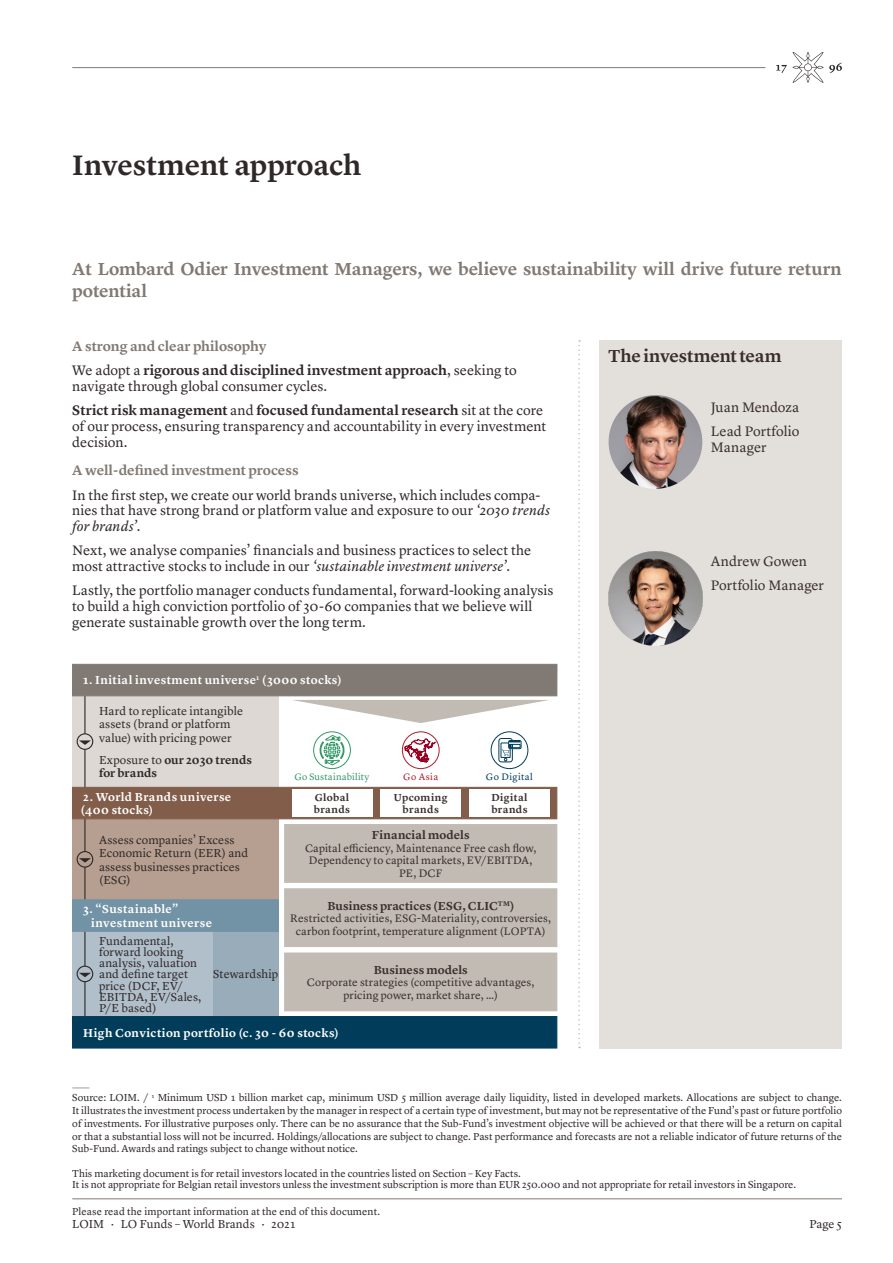
<style>
.page{position:relative;width:893px;height:1263px;background:#fff}
.page>*{position:absolute;margin:0;border:0;box-sizing:border-box;transform-origin:0 0}
.I_Rubriques{font:600 29.25px "Lyon Text";letter-spacing:-.005em;color:#2f2829}
.I_Titres{font:600 18px/21.3px "Lyon Text";letter-spacing:-.01em;color:#817973}
.I_Titres-2{font:600 18px "Lyon Text";letter-spacing:-.015em;color:#392e2c}
.I_Texte_de_base{font:14.25px/15.8px "Lyon Text";color:#2f2829}
.I_Texte_de_base-2{font:14.25px/15.8px "Lyon Text";letter-spacing:-.005em;color:#392e2c}
.I_Sous-titre{font:600 14.25px "Lyon Text";letter-spacing:-.005em;color:#817973}
.I_Texte_de_base-3{font:12px/11.2px "Lyon Text";letter-spacing:.005em;color:#2f2829}
.I_Texte_de_base-4{font:600 12px/13.5px "Lyon Text";letter-spacing:.03em;color:#fff}
.I_Texte_de_base-5{font:600 12px "Lyon Text";letter-spacing:.01em;color:#392e2c}
.I_Texte_de_base-6{font:600 12px/13.5px "Lyon Text";letter-spacing:.005em;color:#2f2829}
.I_Texte_de_base-7{font:11.25px/12.8px "Lyon Text";letter-spacing:.01em;color:#392e2c;text-align:center}
.I_Note_bas_de_page{font:10.5px/12.8px "Lyon Text";color:#2f2829}
.I_Texte_de_base-8{font:600 10.5px/11.2px "Lyon Text";letter-spacing:.035em;color:#392e2c}
.I_Texte_de_base-9{font:9.75px "Lyon Text";letter-spacing:.025em;color:#396}
.I_Texte_de_base-10{font:9.75px "Lyon Text";letter-spacing:.05em;color:#013d5a}
.I_Texte_de_base-11{font:9.75px "Lyon Text";letter-spacing:.045em;color:#af1e2a}
.s1{font-weight:600}
.s2{font-style:italic}
.s3{font-weight:400}
</style>
<div class="page">
<hr style="left:72px;top:67px;width:693px;height:1px;background:#817973">
<svg style="left:829px;top:63px;width:13px;height:10px"></svg>
<svg style="left:776px;top:52px;width:47px;height:31px"></svg>
<hr style="left:72px;top:1198px;width:770px;height:1px;background:#817973">
<div style="left:600px;top:340px;width:242px;height:708px;background:#e3e0dc"></div>
<svg style="left:578px;top:340px;width:2px;height:708px"></svg>
<img style="left:609px;top:395px;width:93px;height:94px;border-radius:47px">
<svg style="left:72px;top:1087px;width:17px;height:2px"></svg>
<div style="left:72px;top:696px;width:206px;height:91px;background:#ddd8d4"></div>
<div style="left:284px;top:824px;width:273px;height:58px;background:#c1bbb4"></div>
<div style="left:284px;top:888px;width:273px;height:59px;background:#c1bbb4;border:1px solid #c1bbb4"></div>
<div style="left:284px;top:953px;width:273px;height:58px;background:#c1bbb4"></div>
<div style="left:72px;top:819px;width:206px;height:81px;background:#b69f90"></div>
<div style="left:72px;top:931px;width:141px;height:85px;background:#b1bfca"></div>
<div style="left:213px;top:931px;width:66px;height:85px;background:#98acba"></div>
<svg style="left:293px;top:700px;width:256px;height:23px"></svg>
<svg style="left:319px;top:735px;width:26px;height:30px"></svg>
<div style="left:313px;top:732px;width:38px;height:37px;border:1px solid #396;border-radius:50%"></div>
<div style="left:491px;top:732px;width:37px;height:37px;border:1px solid #013d5a;border-radius:50%"></div>
<div style="left:508px;top:740px;width:13px;height:9px;border:1px solid #013d5a"></div>
<svg style="left:498px;top:738px;width:22px;height:24px"></svg>
<div style="left:402px;top:732px;width:37px;height:37px;border:1px solid #af1e2a;border-radius:50%"></div>
<hr style="left:84px;top:696px;width:2px;height:321px;background:#2f2829">
<div style="left:72px;top:664px;width:485px;height:32px;background:#817973"></div>
<div style="left:72px;top:787px;width:485px;height:32px;background:#815d4a"></div>
<div style="left:72px;top:1016px;width:485px;height:32px;background:#013d5a"></div>
<div style="left:72px;top:900px;width:207px;height:31px;background:#7292a5"></div>
<svg style="left:77px;top:734px;width:16px;height:15px"></svg>
<div style="left:77px;top:733px;width:16px;height:17px;border:1px solid #2f2829;border-radius:50%"></div>
<svg style="left:79px;top:740px;width:12px;height:5px"></svg>
<svg style="left:77px;top:851px;width:16px;height:16px"></svg>
<div style="left:77px;top:851px;width:16px;height:17px;border:1px solid #2f2829;border-radius:50%"></div>
<svg style="left:79px;top:858px;width:12px;height:5px"></svg>
<svg style="left:77px;top:966px;width:16px;height:16px"></svg>
<div style="left:77px;top:966px;width:16px;height:16px;border:1px solid #2f2829;border-radius:50%"></div>
<svg style="left:79px;top:973px;width:12px;height:4px"></svg>
<div style="left:292px;top:789px;width:80px;height:28px;background:#fff"></div>
<div style="left:380px;top:789px;width:81px;height:28px;background:#fff"></div>
<div style="left:469px;top:789px;width:81px;height:28px;background:#fff"></div>
<svg style="left:405px;top:738px;width:32px;height:25px"></svg>
<img style="left:609px;top:552px;width:93px;height:93px">
<p class="I_Rubriques" style="left:72px;top:143px;width:291px">Investment approach</p>
<p class="I_Titres" style="left:72px;top:257px;width:771px">At Lombard Odier Investment Managers, we believe sustainability will drive future return potential</p>
<p class="I_Sous-titre" style="left:72px;top:335px;width:196px">A strong and clear philosophy</p>
<p class="I_Texte_de_base" style="left:72px;top:361px;width:446px">We adopt a <span class="s1">rigorous and disciplined investment approach</span>, seeking to navigate through global consumer cycles.</p>
<p class="I_Texte_de_base" style="left:72px;top:401px;width:475px"><span class="s1">Strict risk management</span> and <span class="s1">focused fundamental research</span> sit at the core of our process, ensuring transparency and accountability in every investment decision.</p>
<p class="I_Sous-titre" style="left:72px;top:459px;width:228px">A well-defined investment process</p>
<p class="I_Texte_de_base" style="left:72px;top:486px;width:479px">In the first step, we create our world brands universe, which includes compa&shy;nies that have strong brand or platform value and exposure to our <span class="s2">‘2030 trends for brands’</span>.</p>
<p class="I_Texte_de_base" style="left:72px;top:541px;width:460px">Next, we analyse companies’ financials and business practices to select the most attractive stocks to include in our <span class="s2">‘sustainable investment universe’</span>.</p>
<p class="I_Texte_de_base" style="left:72px;top:581px;width:483px">Lastly, the portfolio manager conducts fundamental, forward-looking analysis to build a high conviction portfolio of 30-60 companies that we believe will generate sustainable growth over the long term.</p>
<p class="I_Titres-2" style="left:608px;top:342px;width:175px">The investment team</p>
<p class="I_Texte_de_base-2" style="left:711px;top:398px;width:90px">Juan Mendoza</p>
<p class="I_Texte_de_base-2" style="left:711px;top:422px;width:90px">Lead Portfolio<br>Manager</p>
<p class="I_Texte_de_base-2" style="left:711px;top:552px;width:98px">Andrew Gowen</p>
<p class="I_Texte_de_base-2" style="left:711px;top:576px;width:115px">Portfolio Manager</p>
<p class="I_Texte_de_base-4" style="left:83px;top:672px;width:260px">1. Initial investment universe<sup>1</sup> (3000 stocks)</p>
<p class="I_Texte_de_base-3" style="left:99px;top:703px;width:146px;line-height:13.5px">Hard to replicate intangible assets (brand or platform value) with pricing power</p>
<p class="I_Texte_de_base-6" style="left:99px;top:752px;width:155px"><span class="s3">Exposure to</span> our 2030 trends for brands</p>
<p class="I_Texte_de_base-4" style="left:81px;top:789px;width:152px">2. World Brands universe (400 stocks)</p>
<p class="I_Texte_de_base-3" style="left:99px;top:832px;width:151px;line-height:13.5px">Assess companies’ Excess<br>Economic Return (EER) and assess businesses practices (ESG)</p>
<p class="I_Texte_de_base-4" style="left:91px;top:902px;width:122px;text-indent:-8px">3. “Sustainable” investment universe</p>
<p class="I_Texte_de_base-3" style="left:99px;top:934px;width:104px">Fundamental, forward looking analysis, valuation and define target price (DCF, EV/<br>EBITDA, EV/Sales,<br>P/E based)</p>
<p class="I_Texte_de_base-3" style="left:213px;top:968px;width:66px">Stewardship</p>
<p class="I_Texte_de_base-9" style="left:295px;top:769px;width:76px">Go Sustainability</p>
<p class="I_Texte_de_base-11" style="left:403px;top:769px;width:37px">Go Asia</p>
<p class="I_Texte_de_base-10" style="left:486px;top:769px;width:49px">Go Digital</p>
<p class="I_Texte_de_base-8" style="left:314px;top:791px;width:38px">Global brands</p>
<p class="I_Texte_de_base-8" style="left:394px;top:791px;width:55px;text-align:center">Upcoming brands</p>
<p class="I_Texte_de_base-8" style="left:491px;top:791px;width:38px">Digital brands</p>
<p class="I_Texte_de_base-5" style="left:372px;top:825px;width:99px">Financial models</p>
<p class="I_Texte_de_base-7" style="left:305px;top:840px;width:233px">Capital efficiency, Maintenance Free cash flow,<br>Dependency to capital markets, EV/EBITDA,<br>PE, DCF</p>
<p class="I_Texte_de_base-5" style="left:327px;top:896px;width:188px">Business practices (ESG, CLIC<sup>TM</sup>)</p>
<p class="I_Texte_de_base-7" style="left:290px;top:911px;width:262px">Restricted activities, ESG-Materiality, controversies, carbon footprint, temperature alignment (LOPTA)</p>
<p class="I_Texte_de_base-5" style="left:374px;top:960px;width:96px">Business models</p>
<p class="I_Texte_de_base-7" style="left:307px;top:975px;width:229px">Corporate strategies (competitive advantages, pricing power, market share, …)</p>
<p class="I_Texte_de_base-4" style="left:83px;top:1025px;width:257px">High Conviction portfolio (c. 30 - 60 stocks)</p>
<p class="I_Note_bas_de_page" style="left:72px;top:1091px;width:771px;text-align:justify">Source: LOIM. / <sup>1</sup> Minimum USD 1 billion market cap, minimum USD 5 million average daily liquidity, listed in developed markets. Allocations are subject to change.<br>It illustrates the investment process undertaken by the manager in respect of a certain type of investment, but may not be representative of the Fund’s past or future portfolio of investments. For illustrative purposes only. There can be no assurance that the Sub-Fund’s investment objective will be achieved or that there will be a return on capital or that a substantial loss will not be incurred. Holdings/allocations are subject to change. Past performance and forecasts are not a reliable indicator of future returns of the Sub-Fund. Awards and ratings subject to change without notice.</p>
<p class="I_Note_bas_de_page" style="left:72px;top:1168px;width:725px;line-height:10.5px">This marketing document is for retail investors located in the countries listed on Section – Key Facts.<br>It is not appropriate for Belgian retail investors unless the investment subscription is more than EUR 250.000 and not appropriate for retail investors in Singapore.</p>
<p class="I_Note_bas_de_page" style="left:72px;top:1205px;width:309px">Please read the important information at the end of this document.</p>
<p class="I_Texte_de_base-3" style="left:72px;top:1217px;width:224px">LOIM · LO Funds – World Brands · 2021</p>
<p class="I_Texte_de_base-3" style="left:809px;top:1217px;width:34px">Page 5</p>
</div>
